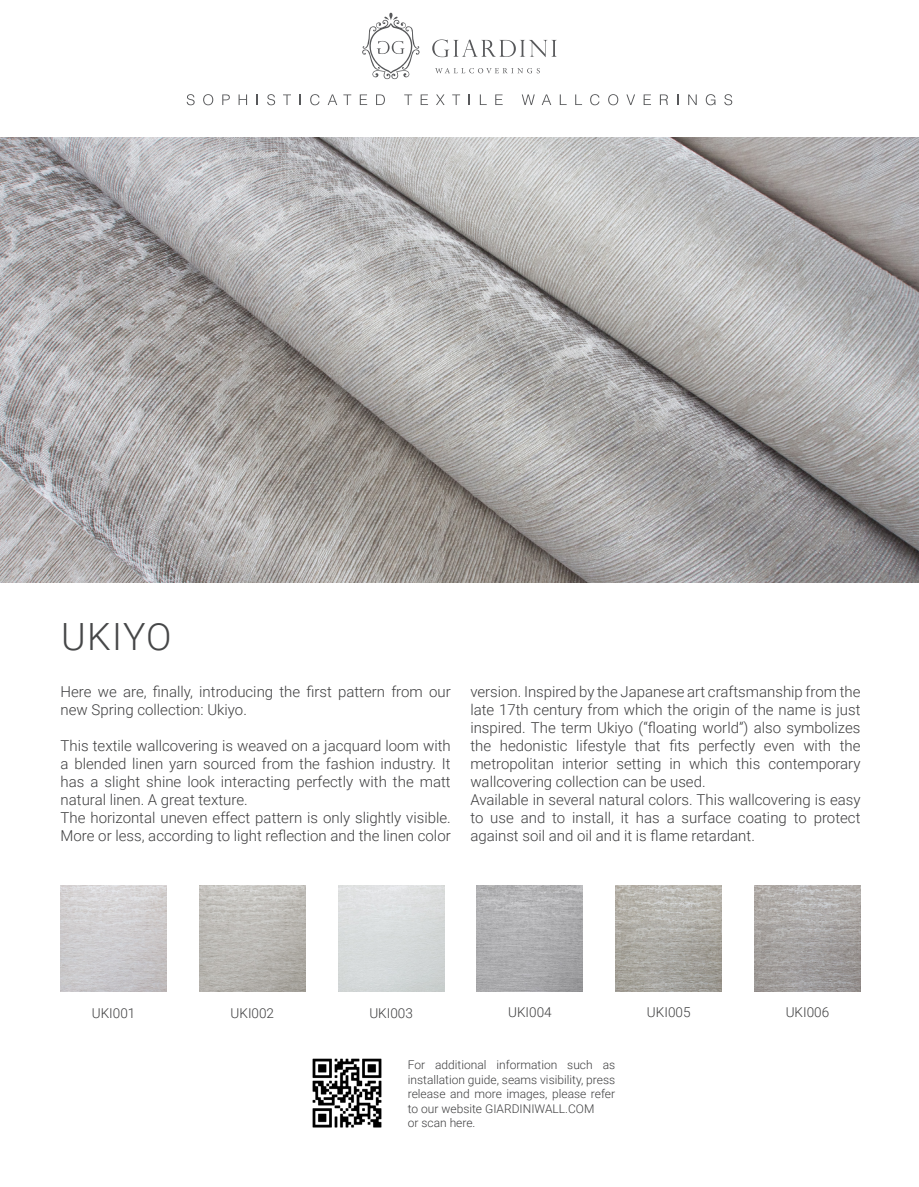
<style>
.page{position:relative;width:919px;height:1187px;background:#fff}
.page>*{position:absolute;margin:0;border:0;box-sizing:border-box;transform-origin:0 0}
.t1{font:300 37.5px "Roboto";letter-spacing:.03em;color:#464748}
.t2{font:300 15px/18px "Roboto";color:#3e3e3f;text-align:justify}
.t3{font:300 13.5px "Roboto";color:#3e3e3f}
.t4{font:300 12px/14.4px "Roboto";color:#3e3e3f;text-align:justify}
</style>
<div class="page">
<img style="left:0;top:137px;width:918px;height:446px">
<svg style="left:435px;top:68px;width:105px;height:5px"></svg>
<svg style="left:362px;top:13px;width:57px;height:66px"></svg>
<svg style="left:432px;top:39px;width:124px;height:18px"></svg>
<svg style="left:187px;top:94px;width:8px;height:11px"></svg>
<svg style="left:203px;top:94px;width:10px;height:11px"></svg>
<svg style="left:222px;top:94px;width:8px;height:11px"></svg>
<svg style="left:238px;top:94px;width:9px;height:11px"></svg>
<svg style="left:267px;top:94px;width:8px;height:11px"></svg>
<svg style="left:283px;top:94px;width:8px;height:11px"></svg>
<svg style="left:310px;top:94px;width:9px;height:11px"></svg>
<svg style="left:327px;top:94px;width:10px;height:11px"></svg>
<svg style="left:343px;top:94px;width:8px;height:11px"></svg>
<svg style="left:360px;top:94px;width:7px;height:11px"></svg>
<svg style="left:376px;top:94px;width:9px;height:11px"></svg>
<svg style="left:404px;top:94px;width:8px;height:11px"></svg>
<svg style="left:420px;top:94px;width:8px;height:11px"></svg>
<svg style="left:436px;top:94px;width:8px;height:11px"></svg>
<svg style="left:452px;top:94px;width:8px;height:11px"></svg>
<svg style="left:480px;top:94px;width:6px;height:11px"></svg>
<svg style="left:495px;top:94px;width:7px;height:11px"></svg>
<svg style="left:521px;top:94px;width:13px;height:11px"></svg>
<svg style="left:541px;top:94px;width:10px;height:11px"></svg>
<svg style="left:559px;top:94px;width:7px;height:11px"></svg>
<svg style="left:575px;top:94px;width:7px;height:11px"></svg>
<svg style="left:590px;top:94px;width:9px;height:11px"></svg>
<svg style="left:608px;top:94px;width:10px;height:11px"></svg>
<svg style="left:626px;top:94px;width:9px;height:11px"></svg>
<svg style="left:643px;top:94px;width:8px;height:11px"></svg>
<svg style="left:659px;top:94px;width:9px;height:11px"></svg>
<svg style="left:688px;top:94px;width:8px;height:11px"></svg>
<svg style="left:705px;top:94px;width:10px;height:11px"></svg>
<svg style="left:724px;top:94px;width:8px;height:11px"></svg>
<img style="left:312px;top:1058px;width:70px;height:70px">
<img style="left:61px;top:885px;width:105px;height:106px">
<img style="left:477px;top:885px;width:106px;height:106px">
<img style="left:199px;top:885px;width:106px;height:106px">
<img style="left:615px;top:885px;width:106px;height:106px">
<img style="left:754px;top:885px;width:106px;height:106px">
<p class="t1" style="left:61px;top:610px;width:112px">UKIYO</p>
<p class="t2" style="left:61px;top:681px;width:391px">Here we are, finally, introducing the first pattern from our new Spring collection: Ukiyo.</p>
<p class="t2" style="left:61px;top:735px;width:391px">This textile wallcovering is weaved on a jacquard loom with a blended linen yarn sourced from the fashion industry. It has a slight shine look interacting perfectly with the matt natural linen. A great texture.</p>
<p class="t2" style="left:61px;top:807px;width:391px">The horizontal uneven effect pattern is only slightly visible.<br>More or less, according to light reflection and the linen color</p>
<p class="t2" style="left:470px;top:681px;width:391px">version. Inspired by the Japanese art craftsmanship from the late 17th century from which the origin of the name is just inspired. The term Ukiyo (“floating world”) also symbolizes the hedonistic lifestyle that fits perfectly even with the metropolitan interior setting in which this contemporary wallcovering collection can be used.</p>
<p class="t2" style="left:470px;top:789px;width:391px">Available in several natural colors. This wallcovering is easy to use and to install, it has a surface coating to protect against soil and oil and it is flame retardant.</p>
<p class="t3" style="left:92px;top:1003px;width:45px">UKI001</p>
<p class="t3" style="left:230px;top:1003px;width:45px">UKI002</p>
<p class="t3" style="left:369px;top:1003px;width:45px">UKI003</p>
<p class="t3" style="left:508px;top:1002px;width:45px">UKI004</p>
<p class="t3" style="left:647px;top:1002px;width:45px">UKI005</p>
<p class="t3" style="left:785px;top:1002px;width:45px">UKI006</p>
<p class="t4" style="left:408px;top:1057px;width:209px">For additional information such as installation guide, seams visibility, press release and more images, please refer to our website GIARDINIWALL.COM</p>
<p class="t4" style="left:408px;top:1115px;width:69px">or scan here.</p>
</div>
